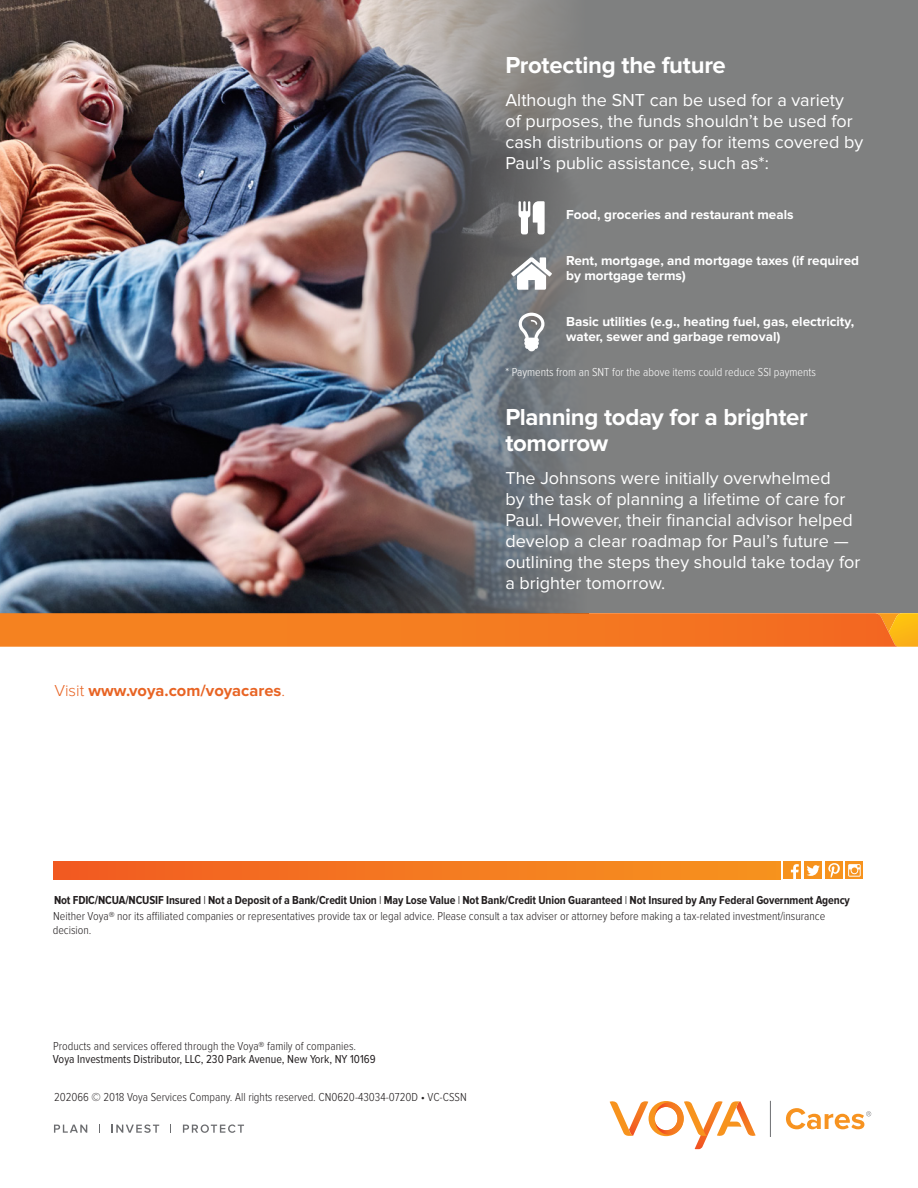
<style>
.page{position:relative;width:918px;height:1188px;background:#fff}
.page>*{position:absolute;margin:0;border:0;box-sizing:border-box;transform-origin:0 0}
.heading_2{font:700 24px/26.4px "Proxima Nova";letter-spacing:-.015em;color:#fff}
.t1{font:18px/21px "Proxima Nova";color:#fff}
.t2{font:700 16.5px "Proxima Nova";color:#e86424}
.t3{font:700 13.5px/14.9px "Proxima Nova";color:#fff}
.V-Legal_Footnote_Com{font:300 12px/13.5px "Proxima Nova Cond";color:#231f20}
.V-Bank_Bug{font:700 12px "Proxima Nova Cond";letter-spacing:-.01em;color:#231f20}
.V-Legal_Footnote_Com-2{font:12px "Proxima Nova Cond";color:#231f20}
.V-Legal_Footnote_Com-3{font:300 12px "Proxima Nova Cond";color:#fff}
.s1{font-weight:300}
</style>
<div class="page">
<img style="left:0;top:0;width:330px;height:613px">
<svg style="left:330px;top:0;width:588px;height:613px;background:#79787a"></svg>
<svg style="left:54px;top:1125px;width:33px;height:8px"></svg>
<svg style="left:112px;top:1124px;width:47px;height:9px"></svg>
<svg style="left:183px;top:1124px;width:61px;height:9px"></svg>
<svg style="left:610px;top:1101px;width:146px;height:48px"></svg>
<hr style="left:770px;top:1101px;width:1px;height:36px;background:#6d6e71">
<svg style="left:786px;top:1108px;width:85px;height:21px"></svg>
<svg style="left:0;top:613px;width:918px;height:34px;background:#f37c22"></svg>
<div style="left:845px;top:861px;width:18px;height:18px;background:#f7931d"></div>
<div style="left:804px;top:861px;width:18px;height:18px;background:#f7931d"></div>
<div style="left:784px;top:861px;width:17px;height:18px;background:#f7931d"></div>
<svg style="left:791px;top:864px;width:8px;height:15px"></svg>
<svg style="left:807px;top:865px;width:13px;height:11px"></svg>
<div style="left:825px;top:861px;width:18px;height:18px;background:#f7931d"></div>
<svg style="left:828px;top:863px;width:12px;height:15px"></svg>
<svg style="left:848px;top:864px;width:13px;height:13px"></svg>
<div style="left:53px;top:861px;width:728px;height:18px;background:linear-gradient(to right,#f25b22,#f6941f)"></div>
<svg style="left:511px;top:257px;width:41px;height:33px"></svg>
<svg style="left:519px;top:313px;width:25px;height:38px"></svg>
<svg style="left:519px;top:201px;width:26px;height:33px"></svg>
<p class="heading_2" style="left:505px;top:52px;width:222px">Protecting the future</p>
<p class="t1" style="left:505px;top:90px;width:359px">Although the SNT can be used for a variety of purposes, the funds shouldn’t be used for cash distributions or pay for items covered by Paul’s public assistance, such as*:</p>
<p class="t3" style="left:566px;top:207px;width:229px">Food, groceries and restaurant meals</p>
<p class="t3" style="left:566px;top:253px;width:294px">Rent, mortgage, and mortgage taxes (if required by mortgage terms)</p>
<p class="t3" style="left:566px;top:315px;width:290px">Basic utilities (e.g., heating fuel, gas, electricity, water, sewer and garbage removal)</p>
<p class="V-Legal_Footnote_Com-3" style="left:505px;top:365px;width:312px">* Payments from an SNT for the above items could reduce SSI payments</p>
<p class="t2" style="left:54px;top:681px;width:232px"><span class="s1">Visit</span> www.voya.com/voyacares<span class="s1">.</span></p>
<p class="heading_2" style="left:505px;top:404px;width:304px">Planning today for a brighter tomorrow</p>
<p class="t1" style="left:505px;top:468px;width:356px">The Johnsons were initially overwhelmed<br>by the task of planning a lifetime of care for Paul. However, their financial advisor helped develop a clear roadmap for Paul’s future — outlining the steps they should take today for a brighter tomorrow.</p>
<p class="V-Bank_Bug" style="left:54px;top:893px;width:797px">Not FDIC/NCUA/NCUSIF Insured <span class="s1">I</span> Not a Deposit of a Bank/Credit Union <span class="s1">I</span> May Lose Value <span class="s1">I</span> Not Bank/Credit Union Guaranteed <span class="s1">I</span> Not Insured by Any Federal Government Agency</p>
<p class="V-Legal_Footnote_Com" style="left:53px;top:910px;width:774px">Neither Voya® nor its affiliated companies or representatives provide tax or legal advice. Please consult a tax adviser or attorney before making a tax-related investment/insurance decision.</p>
<p class="V-Legal_Footnote_Com" style="left:53px;top:1039px;width:304px">Products and services offered through the Voya® family of companies.</p>
<p class="V-Legal_Footnote_Com-2" style="left:53px;top:1053px;width:324px">Voya Investments Distributor, LLC, 230 Park Avenue, New York, NY 10169</p>
<p class="V-Legal_Footnote_Com" style="left:54px;top:1090px;width:414px">202066 © 2018 Voya Services Company. All rights reserved. CN0620-43034-0720D • VC-CSSN</p>
</div>
